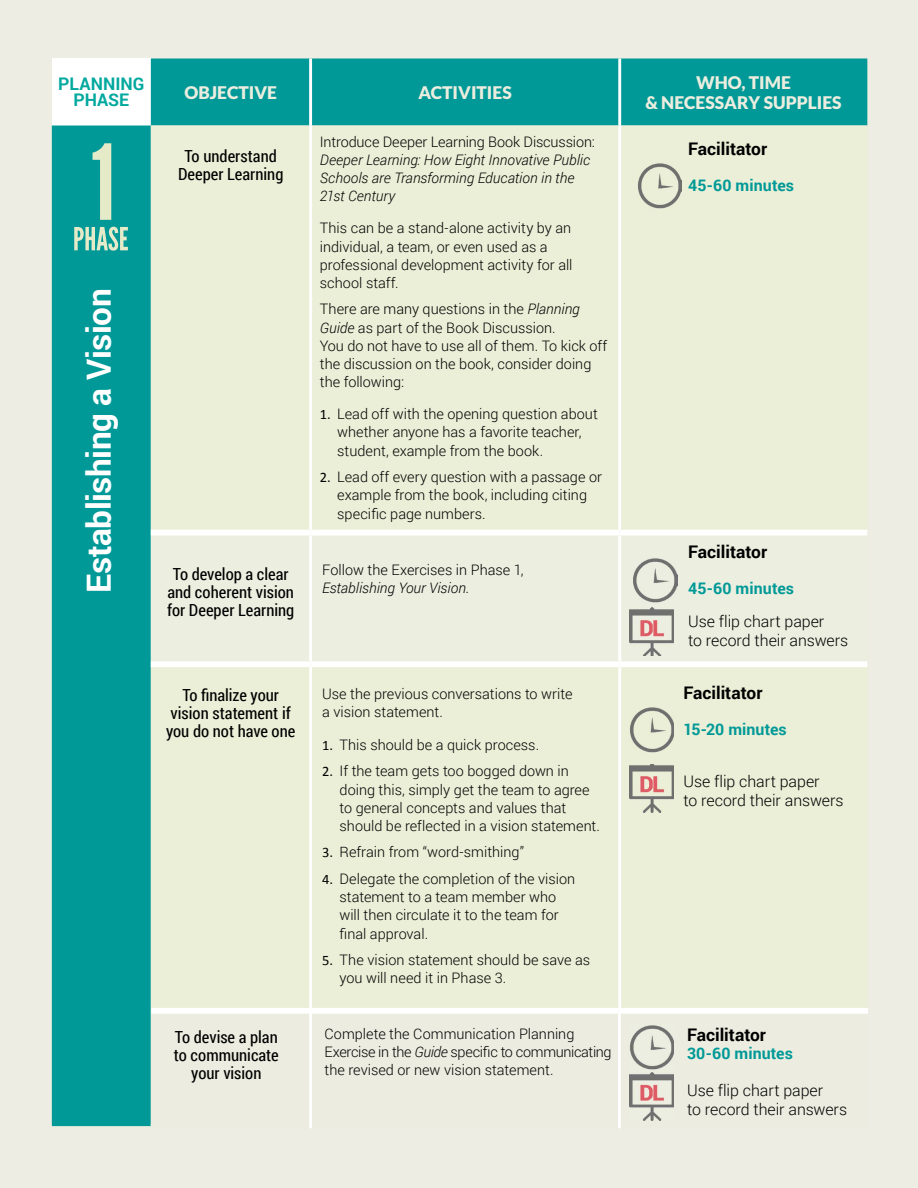
<style>
.page{position:relative;width:918px;height:1188px;background:#edede4}
.page>*{position:absolute;margin:0;border:0;box-sizing:border-box;transform-origin:0 0}
.t1{font:700 33.3px "Roboto";letter-spacing:-.015em;color:#fff}
.t2{font:900 17.4px/20.9px "Lato";color:#ebeddf;text-align:center}
.t3{font:700 17.4px "Roboto";color:#000}
.t4{font:700 17.4px/15.9px "Roboto";color:#00a89e;text-align:center}
.t5{font:16.65px/18.1px "Roboto Condensed";color:#000;text-align:center}
.t6{font:300 15.9px/18.8px "Roboto";letter-spacing:-.005em;color:#000}
.t7{font:700 15.9px "Roboto";letter-spacing:.005em;color:#009997}
.t8{font:300 14.4px/18.1px "Roboto";color:#000}
.t9{font:italic 300 14.4px/18.1px "Roboto";letter-spacing:.005em;color:#000}
.s1{font-style:italic}
.s2{font-family:"Calibri";font-weight:400}
</style>
<div class="page">
<div style="left:52px;top:58px;width:815px;height:1068px;background:#009997"></div>
<div style="left:151px;top:126px;width:716px;height:882px;background:#ebefd7"></div>
<div style="left:151px;top:535px;width:716px;height:126px;background:#eceee0"></div>
<hr style="left:309px;top:535px;width:3px;height:126px;background:#fff">
<hr style="left:618px;top:535px;width:3px;height:126px;background:#fff">
<hr style="left:309px;top:126px;width:3px;height:404px;background:#fff">
<hr style="left:618px;top:126px;width:3px;height:404px;background:#fff">
<hr style="left:309px;top:667px;width:3px;height:457px;background:#fff">
<hr style="left:618px;top:667px;width:3px;height:457px;background:#fff">
<hr style="left:309px;top:59px;width:3px;height:67px;background:#fff">
<hr style="left:618px;top:59px;width:3px;height:67px;background:#fff">
<div style="left:151px;top:530px;width:160px;height:5px;background:#fff"></div>
<div style="left:311px;top:530px;width:309px;height:5px;background:#fff"></div>
<div style="left:620px;top:530px;width:247px;height:5px;background:#fff"></div>
<div style="left:151px;top:661px;width:160px;height:6px;background:#fff"></div>
<div style="left:311px;top:661px;width:309px;height:6px;background:#fff"></div>
<div style="left:620px;top:661px;width:247px;height:6px;background:#fff"></div>
<svg style="left:93px;top:143px;width:18px;height:77px"></svg>
<svg style="left:74px;top:227px;width:54px;height:24px"></svg>
<img style="left:638px;top:163px;width:44px;height:48px">
<img style="left:630px;top:707px;width:44px;height:48px">
<img style="left:633px;top:558px;width:44px;height:48px">
<img style="left:630px;top:764px;width:44px;height:48px">
<img style="left:630px;top:608px;width:44px;height:48px">
<div style="left:151px;top:1014px;width:717px;height:114px;background:#ecede0"></div>
<hr style="left:309px;top:1011px;width:3px;height:117px;background:#fff">
<hr style="left:618px;top:1011px;width:3px;height:117px;background:#fff">
<div style="left:151px;top:1008px;width:717px;height:6px;background:#fff"></div>
<img style="left:630px;top:1025px;width:44px;height:96px">
<p class="t4" style="left:58px;top:75px;width:88px">PLANNING<br>PHASE</p>
<p class="t2" style="left:184px;top:82px;width:94px">OBJECTIVE</p>
<p class="t2" style="left:419px;top:82px;width:95px">ACTIVITIES</p>
<p class="t2" style="left:645px;top:71px;width:198px">WHO, TIME<br>&amp; NECESSARY SUPPLIES</p>
<p class="t5" style="left:178px;top:146px;width:107px">To understand<br>Deeper Learning</p>
<p class="t8" style="left:320px;top:132px;width:277px">Introduce Deeper Learning Book Discussion:</p>
<p class="t9" style="left:320px;top:150px;width:272px">Deeper Learning: How Eight Innovative Public<br>Schools are Transforming Education in the<br>21st Century</p>
<p class="t8" style="left:320px;top:219px;width:254px">This can be a stand-alone activity by an individual, a team, or even used as a professional development activity for all school staff.</p>
<p class="t8" style="left:320px;top:300px;width:289px">There are many questions in the <span class="s1">Planning Guide</span> as part of the Book Discussion.<br>You do not have to use all of them. To kick off the discussion on the book, consider doing the following:</p>
<p class="t8" style="left:337px;top:405px;width:262px;text-indent:-17px"><span class="s2">1.</span> Lead off with the opening question about whether anyone has a favorite teacher, student, example from the book.</p>
<p class="t8" style="left:337px;top:468px;width:266px;text-indent:-17px"><span class="s2">2.</span> Lead off every question with a passage or example from the book, including citing specific page numbers.</p>
<p class="t3" style="left:688px;top:136px;width:80px">Facilitator</p>
<p class="t7" style="left:688px;top:174px;width:107px">45-60 minutes</p>
<h1 class="t1" style="left:75px;top:593px;width:306px;rotate:-90deg">Establishing a Vision</h1>
<p class="t3" style="left:688px;top:539px;width:80px">Facilitator</p>
<p class="t7" style="left:688px;top:577px;width:107px">45-60 minutes</p>
<p class="t6" style="left:688px;top:612px;width:161px">Use flip chart paper<br>to record their answers</p>
<p class="t5" style="left:167px;top:564px;width:129px">To develop a clear and coherent vision for Deeper Learning</p>
<p class="t8" style="left:322px;top:561px;width:203px">Follow the Exercises in Phase 1,</p>
<p class="t9" style="left:322px;top:579px;width:149px">Establishing Your Vision.</p>
<p class="t5" style="left:166px;top:686px;width:131px">To finalize your vision statement if you do not have one</p>
<p class="t8" style="left:322px;top:684px;width:252px">Use the previous conversations to write a vision statement.</p>
<p class="t8" style="left:322px;top:735px;width:219px"><span class="s2">1.</span> This should be a quick process.</p>
<p class="t8" style="left:340px;top:762px;width:262px;text-indent:-17px"><span class="s2">2.</span> If the team gets too bogged down in doing this, simply get the team to agree to general concepts and values that should be reflected in a vision statement.</p>
<p class="t8" style="left:322px;top:843px;width:203px"><span class="s2">3.</span> Refrain from “word-smithing”</p>
<p class="t8" style="left:340px;top:870px;width:237px;text-indent:-17px"><span class="s2">4.</span> Delegate the completion of the vision statement to a team member who will then circulate it to the team for final approval.</p>
<p class="t8" style="left:340px;top:951px;width:252px;text-indent:-17px"><span class="s2">5.</span> The vision statement should be save as you will need it in Phase 3.</p>
<p class="t3" style="left:684px;top:681px;width:80px">Facilitator</p>
<p class="t7" style="left:684px;top:719px;width:105px">15-20 minutes</p>
<p class="t6" style="left:684px;top:771px;width:161px">Use flip chart paper<br>to record their answers</p>
<p class="t5" style="left:174px;top:1027px;width:106px">To devise a plan to communicate your vision</p>
<p class="t8" style="left:325px;top:1024px;width:289px">Complete the Communication Planning<br>Exercise in the <span class="s1">Guide</span> specific to communicating the revised or new vision statement.</p>
<p class="t3" style="left:687px;top:1023px;width:80px">Facilitator</p>
<p class="t7" style="left:687px;top:1042px;width:107px">30-60 minutes</p>
<p class="t6" style="left:687px;top:1080px;width:161px">Use flip chart paper<br>to record their answers</p>
</div>
